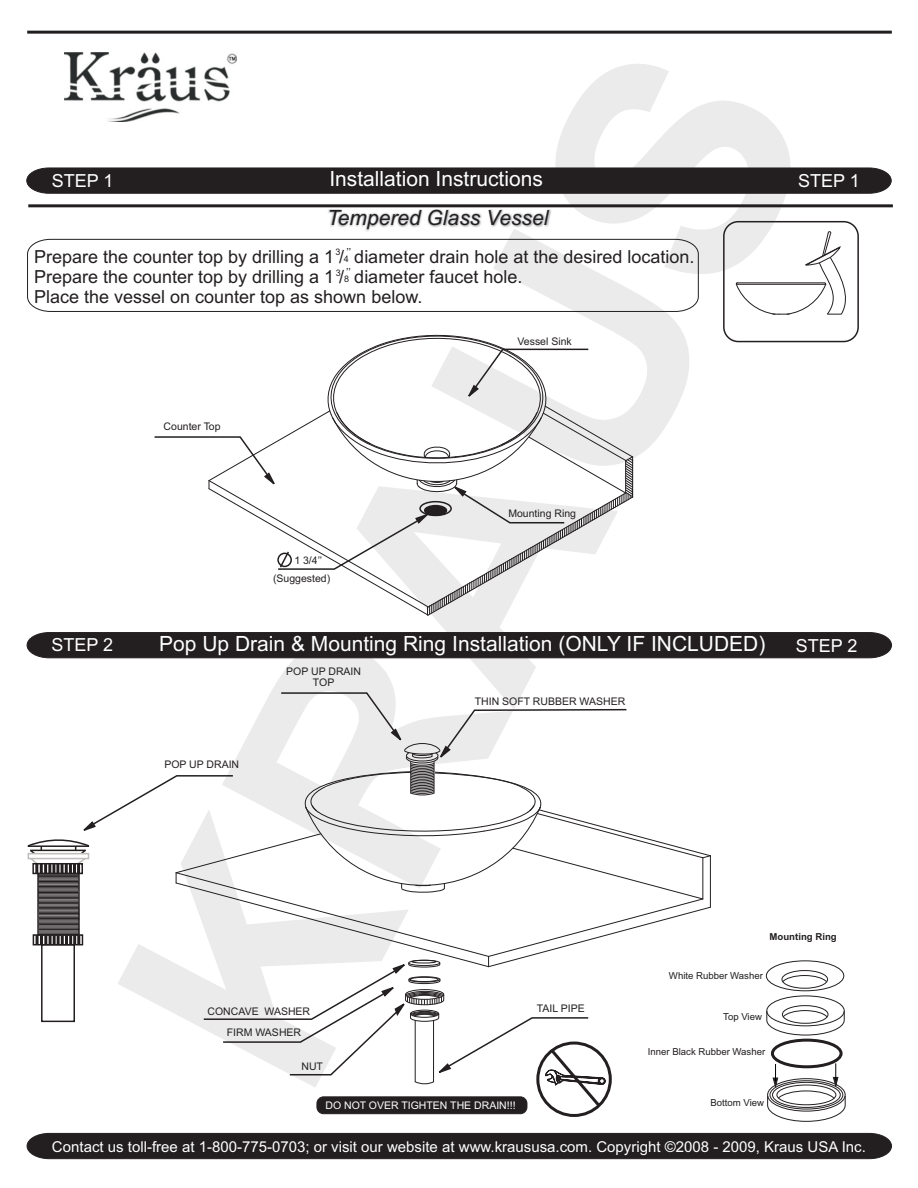
<style>
.page{position:relative;width:918px;height:1188px;background:#fff}
.page>*{position:absolute;margin:0;border:0;box-sizing:border-box;transform-origin:0 0}
.t1{font:21px "Arial";color:#fff}
.t2{font:italic 21px "Arial";color:#231f20}
.t3{font:18px/20.1px "Arial";color:#231f20}
.t4{font:18px "Arial";color:#fff}
.t5{font:15px "Arial";color:#fff}
.t6{font:11.1px/20px "Arial";color:#231f20}
.t7{font:10.5px/18.1px "Arial";color:#231f20}
.t8{font:10.5px "Arial";color:#fff}
.t9{font:9.6px "Arial";color:#231f20}
.t10{font:700 9.6px "Arial";color:#231f20}
.t11{font:9px "Arial";color:#231f20}
</style>
<div class="page">
<img style="left:65px;top:52px;width:172px;height:70px">
<hr style="left:27px;top:31px;width:865px;height:3px;background:#231f20">
<div style="left:26px;top:168px;width:866px;height:26px;background:#231f20"></div>
<img style="left:328px;top:210px;width:223px;height:22px">
<hr style="left:28px;top:204px;width:865px;height:3px;background:#231f20">
<svg style="left:154px;top:334px;width:480px;height:282px"></svg>
<div style="left:27px;top:632px;width:865px;height:26px;background:#231f20"></div>
<div style="left:317px;top:1097px;width:210px;height:17px;background:#231f20;border:1px solid #231f20;border-radius:7px"></div>
<svg style="left:27px;top:692px;width:684px;height:417px"></svg>
<svg style="left:27px;top:239px;width:672px;height:73px"></svg>
<div style="left:766px;top:996px;width:79px;height:30px;border:1px solid #231f20;border-radius:50%"></div>
<div style="left:782px;top:1005px;width:46px;height:19px;border:1px solid #231f20;border-radius:50%"></div>
<svg style="left:766px;top:1010px;width:79px;height:26px"></svg>
<div style="left:766px;top:960px;width:78px;height:31px;border:1px solid #231f20;border-radius:50%"></div>
<div style="left:782px;top:970px;width:46px;height:19px;border:1px solid #231f20;border-radius:50%"></div>
<svg style="left:782px;top:975px;width:46px;height:8px"></svg>
<div style="left:771px;top:1039px;width:72px;height:29px;border:3px solid #231f20;border-radius:50%"></div>
<svg style="left:767px;top:1063px;width:79px;height:59px"></svg>
<div style="left:772px;top:1082px;width:68px;height:26px;border:1px solid #231f20;border-radius:50%"></div>
<div style="left:723px;top:221px;width:136px;height:121px;border:2px solid #231f20;border-radius:14px"></div>
<svg style="left:735px;top:231px;width:111px;height:84px"></svg>
<div style="left:27px;top:1133px;width:865px;height:26px;background:#231f20"></div>
<p class="t4" style="left:52px;top:174px;width:63px">STEP 1</p>
<p class="t1" style="left:329px;top:171px;width:215px">Installation Instructions</p>
<p class="t4" style="left:798px;top:174px;width:63px">STEP 1</p>
<p class="t2" style="left:327px;top:210px;width:223px">Tempered Glass Vessel</p>
<p class="t6" style="left:346px;top:243px;width:7px">’’ ’’</p>
<p class="t11" style="left:336px;top:249px;width:7px">3</p>
<p class="t3" style="left:34px;top:248px;width:662px">Prepare the counter top by drilling a 1 / diameter drain hole at the desired location.<br>Prepare the counter top by drilling a 1 / diameter faucet hole.<br>Place the vessel on counter top as shown below.</p>
<p class="t11" style="left:344px;top:256px;width:7px">4</p>
<p class="t11" style="left:344px;top:276px;width:7px">8</p>
<p class="t11" style="left:336px;top:269px;width:7px">3</p>
<p class="t7" style="left:164px;top:419px;width:59px">Counter Top</p>
<p class="t7" style="left:273px;top:552px;width:59px;text-indent:21px">1 3/4’’ (Suggested)</p>
<p class="t7" style="left:517px;top:333px;width:56px">Vessel Sink</p>
<p class="t7" style="left:508px;top:505px;width:69px">Mounting Ring</p>
<p class="t4" style="left:51px;top:638px;width:63px">STEP 2</p>
<p class="t1" style="left:159px;top:635px;width:608px">Pop Up Drain &amp; Mounting Ring Installation (ONLY IF INCLUDED)</p>
<p class="t4" style="left:796px;top:638px;width:63px">STEP 2</p>
<p class="t7" style="left:164px;top:756px;width:76px">POP UP DRAIN</p>
<p class="t7" style="left:286px;top:666px;width:76px;line-height:11.7px;text-align:center">POP UP DRAIN<br>TOP</p>
<p class="t7" style="left:475px;top:694px;width:152px">THIN SOFT RUBBER WASHER</p>
<p class="t7" style="left:208px;top:1003px;width:104px">CONCAVE WASHER</p>
<p class="t7" style="left:227px;top:1024px;width:76px">FIRM WASHER</p>
<p class="t7" style="left:301px;top:1058px;width:23px">NUT</p>
<p class="t8" style="left:325px;top:1101px;width:192px">DO NOT OVER TIGHTEN THE DRAIN!!!</p>
<p class="t7" style="left:537px;top:1001px;width:49px">TAIL PIPE</p>
<p class="t10" style="left:770px;top:933px;width:69px">Mounting Ring</p>
<p class="t9" style="left:669px;top:972px;width:95px">White Rubber Washer</p>
<p class="t9" style="left:723px;top:1013px;width:40px">Top View</p>
<p class="t9" style="left:648px;top:1048px;width:119px">Inner Black Rubber Washer</p>
<p class="t9" style="left:710px;top:1099px;width:55px">Bottom View</p>
<p class="t5" style="left:52px;top:1141px;width:815px">Contact us toll-free at 1-800-775-0703; or visit our website at www.kraususa.com. Copyright ©2008 - 2009, Kraus USA Inc.</p>
</div>
